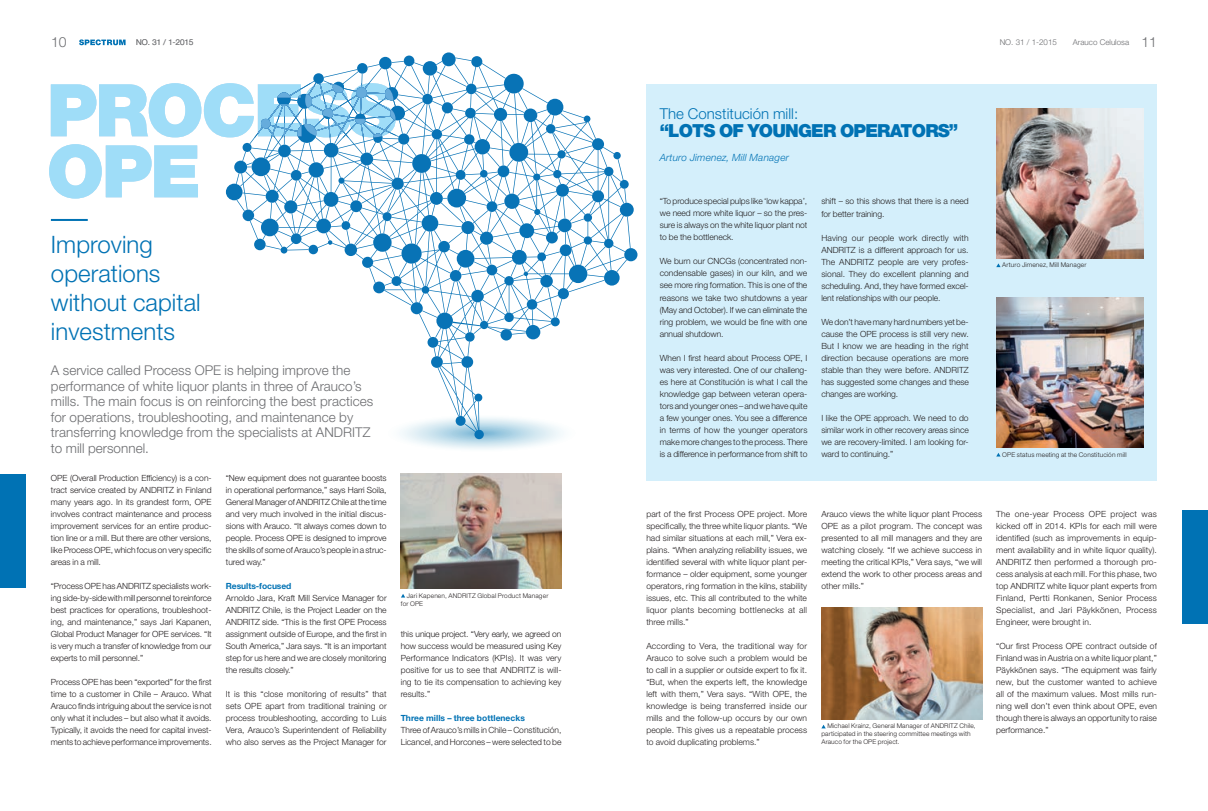
<style>
.page{position:relative;width:1208px;height:811px;background:#fff}
.page>*{position:absolute;margin:0;border:0;box-sizing:border-box;transform-origin:0 0}
.t1{font:300 24px/28.8px "Helvetica Neue LT Std";letter-spacing:.005em;color:#0072b4}
.t2{font:900 18px "Helvetica Neue LT Std";letter-spacing:-.045em;color:#0072b4}
.t3{font:300 15px "Helvetica Neue LT Std";letter-spacing:.005em;color:#0072b4}
.t4{font:300 14px "Helvetica Neue LT Std";color:#6c6d70}
.t5{font:300 13.4px/15.5px "Helvetica Neue LT Std";letter-spacing:.005em;color:#6c6d70}
.t6{font:italic 300 10px "Helvetica Neue LT Std";letter-spacing:.02em;color:#0072b4}
.t7{font:300 8.5px/12px "Helvetica Neue LT Std";letter-spacing:-.005em;color:#231f20;text-align:justify}
.t8{font:700 8.5px "Helvetica Neue LT Std";letter-spacing:.005em;color:#0072b4}
.t9{font:300 8px "Helvetica Neue LT Std";color:#6c6d70}
.t10{font:300 6.5px/8px "Helvetica Neue LT Std";letter-spacing:.02em;color:#231f20}
.s1{font-size:14px}
</style>
<div class="page">
<svg style="left:79px;top:39px;width:47px;height:6px"></svg>
<div style="left:404px;top:56px;width:10px;height:10px;background:#0873b6;border-radius:50%"></div>
<div style="left:620px;top:203px;width:14px;height:14px;background:#0873b6;border-radius:50%"></div>
<svg style="left:442px;top:52px;width:13px;height:14px"></svg>
<div style="left:624px;top:248px;width:13px;height:13px;background:#0873b6;border-radius:50%"></div>
<div style="left:0;top:474px;width:26px;height:113px;background:#0072b4"></div>
<div style="left:1182px;top:510px;width:26px;height:113px;background:#0072b4"></div>
<div style="left:646px;top:84px;width:511px;height:396px;background:#d4effb"></div>
<img style="left:821px;top:607px;width:161px;height:112px">
<img style="left:401px;top:473px;width:160px;height:115px">
<img style="left:996px;top:108px;width:147px;height:150px">
<img style="left:996px;top:298px;width:147px;height:149px">
<svg style="left:51px;top:57px;width:579px;height:392px"></svg>
<svg style="left:49px;top:144px;width:149px;height:54px;fill:#a5dff8"></svg>
<h3 class="t4" style="left:51px;top:34px;width:17px">10</h3>
<p class="t9" style="left:1073px;top:38px;width:86px">Arauco Celulosa <span class="s1">11</span></p>
<p class="t9" style="left:136px;top:38px;width:59px">NO. 31 / 1-2015</p>
<p class="t9" style="left:999px;top:38px;width:59px">NO. 31 / 1-2015</p>
<h1 class="t1" style="left:51px;top:230px;width:151px">Improving operations without capital investments</h1>
<p class="t5" style="left:51px;top:362px;width:324px">A service called Process OPE is helping improve the performance of white liquor plants in three of Arauco’s mills. The main focus is on reinforcing the best practices for operations, troubleshooting, and maintenance by transferring knowledge from the specialists at ANDRITZ to mill personnel.</p>
<p class="t7" style="left:51px;top:471px;width:162px">OPE (Overall Production Efficiency) is a con&shy;tract service created by ANDRITZ in Finland many years ago. In its grandest form, OPE involves contract maintenance and process improvement services for an entire produc&shy;tion line or a mill. But there are other versions, like Process OPE, which focus on very specific areas in a mill.</p>
<p class="t7" style="left:51px;top:579px;width:162px">“Process OPE has ANDRITZ specialists work&shy;ing side-by-side with mill personnel to reinforce best practices for operations, troubleshoot&shy;ing, and maintenance,” says Jari Kapanen, Global Product Manager for OPE services. “It is very much a transfer of knowledge from our experts to mill personnel.”</p>
<p class="t7" style="left:51px;top:675px;width:162px">Process OPE has been “exported” for the first time to a customer in Chile – Arauco. What Arauco finds intriguing about the service is not only what it includes – but also what it avoids.<br>Typically, it avoids the need for capital invest&shy;ments to achieve performance improvements.</p>
<p class="t7" style="left:226px;top:471px;width:162px">“New equipment does not guarantee boosts in operational performance,” says Harri Soila, General Manager of ANDRITZ Chile at the time and very much involved in the initial discus&shy;sions with Arauco. “It always comes down to people. Process OPE is designed to improve the skills of some of Arauco’s people in a struc&shy;tured way.”</p>
<p class="t8" style="left:226px;top:580px;width:67px">Results-focused</p>
<p class="t7" style="left:226px;top:591px;width:162px">Arnoldo Jara, Kraft Mill Service Manager for ANDRITZ Chile, is the Project Leader on the ANDRITZ side. “This is the first OPE Process assignment outside of Europe, and the first in South America,” Jara says. “It is an important step for us here and we are closely monitoring the results closely.”</p>
<p class="t7" style="left:226px;top:687px;width:162px">It is this “close monitoring of results” that sets OPE apart from traditional training or process troubleshooting, according to Luis Vera, Arauco’s Superintendent of Reliability who also serves as the Project Manager for</p>
<p class="t10" style="left:401px;top:591px;width:149px;text-indent:6px">Jari Kapenen, ANDRITZ Global Product Manager for OPE</p>
<p class="t7" style="left:401px;top:627px;width:162px">this unique project. “Very early, we agreed on how success would be measured using Key Performance Indicators (KPIs). It was very positive for us to see that ANDRITZ is will&shy;ing to tie its compensation to achieving key results.”</p>
<p class="t8" style="left:401px;top:712px;width:126px">Three mills – three bottlenecks</p>
<p class="t7" style="left:401px;top:723px;width:162px">Three of Arauco’s mills in Chile – Constitución,<br>Licancel, and Horcones – were selected to be</p>
<h3 class="t3" style="left:660px;top:105px;width:140px">The Constitución mill:</h3>
<h2 class="t2" style="left:660px;top:120px;width:300px">“LOTS OF YOUNGER OPERATORS”</h2>
<p class="t6" style="left:660px;top:152px;width:131px">Arturo Jimenez, Mill Manager</p>
<p class="t7" style="left:660px;top:195px;width:149px">“To produce special pulps like ‘low kappa’, we need more white liquor – so the pres&shy;sure is always on the white liquor plant not to be the bottleneck.</p>
<p class="t7" style="left:660px;top:255px;width:149px">We burn our CNCGs (concentrated non&shy;condensable gases) in our kiln, and we see more ring formation. This is one of the reasons we take two shutdowns a year (May and October). If we can eliminate the ring problem, we would be fine with one annual shutdown.</p>
<p class="t7" style="left:660px;top:351px;width:149px">When I first heard about Process OPE, I was very interested. One of our challeng&shy;es here at Constitución is what I call the knowledge gap between veteran opera&shy;tors and younger ones – and we have quite a few younger ones. You see a difference in terms of how the younger operators make more changes to the process. There is a difference in performance from shift to</p>
<p class="t7" style="left:821px;top:195px;width:149px">shift – so this shows that there is a need for better training.</p>
<p class="t7" style="left:821px;top:231px;width:149px">Having our people work directly with ANDRITZ is a different approach for us.<br>The ANDRITZ people are very profes&shy;sional. They do excellent planning and scheduling. And, they have formed excel&shy;lent relationships with our people.</p>
<p class="t7" style="left:821px;top:315px;width:149px">We don’t have many hard numbers yet be&shy;cause the OPE process is still very new.<br>But I know we are heading in the right direction because operations are more stable than they were before. ANDRITZ has suggested some changes and these changes are working.</p>
<p class="t7" style="left:821px;top:411px;width:149px">I like the OPE approach. We need to do similar work in other recovery areas since we are recovery-limited. I am looking for&shy;ward to continuing.”</p>
<p class="t10" style="left:1002px;top:261px;width:86px">Arturo Jimenez, Mill Manager</p>
<p class="t10" style="left:1002px;top:450px;width:126px">OPE status meeting at the Constitución mill</p>
<p class="t7" style="left:646px;top:507px;width:162px">part of the first Process OPE project. More specifically, the three white liquor plants. “We had similar situations at each mill,” Vera ex&shy;plains. “When analyzing reliability issues, we identified several with white liquor plant per&shy;formance – older equipment, some younger operators, ring formation in the kilns, stability issues, etc. This all contributed to the white liquor plants becoming bottlenecks at all three mills.”</p>
<p class="t7" style="left:646px;top:639px;width:162px">According to Vera, the traditional way for Arauco to solve such a problem would be to call in a supplier or outside expert to fix it. “But, when the experts left, the knowledge left with them,” Vera says. “With OPE, the knowledge is being transferred inside our mills and the follow-up occurs by our own people. This gives us a repeatable process to avoid duplicating problems.”</p>
<p class="t7" style="left:821px;top:507px;width:162px">Arauco views the white liquor plant Process OPE as a pilot program. The concept was presented to all mill managers and they are watching closely. “If we achieve success in meeting the critical KPIs,” Vera says, “we will extend the work to other process areas and other mills.”</p>
<p class="t7" style="left:996px;top:507px;width:162px">The one-year Process OPE project was kicked off in 2014. KPIs for each mill were identified (such as improvements in equip&shy;ment availability and in white liquor quality).<br>ANDRITZ then performed a thorough pro&shy;cess analysis at each mill. For this phase, two top ANDRITZ white liquor plant experts from Finland, Pertti Ronkanen, Senior Process Specialist, and Jari Päykkönen, Process Engineer, were brought in.</p>
<p class="t7" style="left:996px;top:639px;width:162px">“Our first Process OPE contract outside of Finland was in Austria on a white liquor plant,” Päykkönen says. “The equipment was fairly new, but the customer wanted to achieve all of the maximum values. Most mills run&shy;ning well don’t even think about OPE, even though there is always an opportunity to raise performance.”</p>
<p class="t10" style="left:821px;top:722px;width:156px;text-indent:6px">Michael Krainz, General Manager of ANDRITZ Chile, participated in the steering committee meetings with<br>Arauco for the OPE project.</p>
</div>
